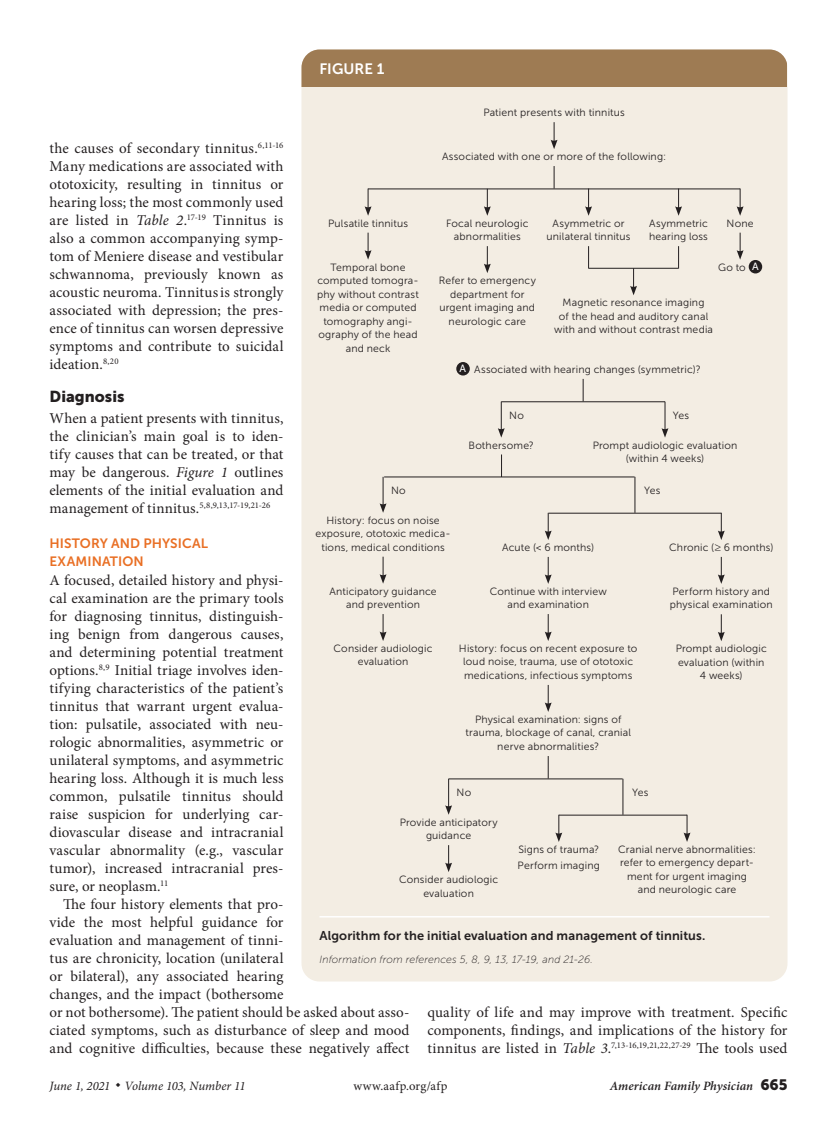
<style>
.page{position:relative;width:837px;height:1134px;background:#fff}
.page>*{position:absolute;margin:0;border:0;box-sizing:border-box;transform-origin:0 0}
.head1{font:15.75px "Museo Sans 900";color:#231f20}
.body_noindent{font:15px/18px "Minion Pro";letter-spacing:.005em;color:#231f20;text-align:justify}
.body_text{font:15px/18px "Minion Pro";letter-spacing:.005em;color:#231f20}
.figure{font:15px "Museo Sans 700";letter-spacing:.005em;color:#fff}
.head2{font:13.5px/18px "Museo Sans 700";letter-spacing:.01em;color:#e96f24}
.t1{font:12.75px "Museo Sans 700";letter-spacing:.01em;color:#231f20}
.t2{font:italic 12.75px "Minion Pro";color:#231f20}
.t3{font:italic 600 12.75px "Minion Pro";letter-spacing:.005em;color:#231f20}
.t4{font:12.75px "Minion Pro";letter-spacing:.03em;color:#231f20}
.fig_text{font:10.5px/13.5px "Museo Sans 300";letter-spacing:.015em;color:#231f20;text-align:center}
.table_fig_note{font:italic 10.5px "Museo Sans 100";letter-spacing:.015em;color:#231f20}
.t5{font:10.5px "Museo Sans 500";color:#fff}
.s1{font-style:italic}
.s2{font-family:"Museo Sans 900";font-weight:400;font-style:normal;font-size:15px}
</style>
<div class="page">
<div style="left:302px;top:50px;width:486px;height:932px;background:#f3ede3;border-radius:18px"></div>
<div style="left:302px;top:50px;width:486px;height:37px;background:#9e7b53"></div>
<hr style="left:320px;top:916px;width:450px;height:2px;background:#fff">
<svg style="left:583px;top:379px;width:1px;height:22px"></svg>
<svg style="left:501px;top:454px;width:1px;height:23px"></svg>
<hr style="left:501px;top:401px;width:164px;height:1px;background:#231f20">
<hr style="left:384px;top:477px;width:251px;height:1px;background:#231f20">
<svg style="left:498px;top:402px;width:7px;height:36px"></svg>
<svg style="left:662px;top:402px;width:6px;height:36px"></svg>
<hr style="left:635px;top:477px;width:1px;height:36px;background:#231f20">
<hr style="left:549px;top:513px;width:172px;height:1px;background:#231f20">
<svg style="left:545px;top:513px;width:7px;height:27px"></svg>
<svg style="left:718px;top:513px;width:7px;height:27px"></svg>
<svg style="left:548px;top:756px;width:1px;height:23px"></svg>
<hr style="left:449px;top:779px;width:174px;height:1px;background:#231f20">
<svg style="left:445px;top:779px;width:7px;height:36px"></svg>
<hr style="left:623px;top:779px;width:1px;height:36px;background:#231f20">
<hr style="left:559px;top:815px;width:128px;height:1px;background:#231f20">
<svg style="left:684px;top:815px;width:7px;height:27px"></svg>
<svg style="left:555px;top:815px;width:7px;height:27px"></svg>
<svg style="left:445px;top:845px;width:7px;height:27px"></svg>
<svg style="left:545px;top:685px;width:7px;height:27px"></svg>
<svg style="left:545px;top:614px;width:7px;height:27px"></svg>
<svg style="left:545px;top:557px;width:7px;height:27px"></svg>
<svg style="left:718px;top:614px;width:7px;height:27px"></svg>
<svg style="left:718px;top:557px;width:7px;height:27px"></svg>
<svg style="left:380px;top:477px;width:7px;height:36px"></svg>
<svg style="left:380px;top:614px;width:7px;height:27px"></svg>
<svg style="left:380px;top:557px;width:7px;height:27px"></svg>
<div style="left:456px;top:362px;width:14px;height:14px;background:#231f20;border-radius:50%"></div>
<svg style="left:630px;top:269px;width:7px;height:26px"></svg>
<svg style="left:678px;top:246px;width:1px;height:23px"></svg>
<svg style="left:588px;top:246px;width:1px;height:23px"></svg>
<hr style="left:589px;top:268px;width:89px;height:1px;background:#231f20">
<svg style="left:554px;top:166px;width:1px;height:23px"></svg>
<hr style="left:368px;top:189px;width:372px;height:1px;background:#231f20">
<svg style="left:484px;top:189px;width:7px;height:27px"></svg>
<svg style="left:585px;top:189px;width:7px;height:27px"></svg>
<svg style="left:675px;top:189px;width:7px;height:27px"></svg>
<svg style="left:737px;top:189px;width:7px;height:27px"></svg>
<svg style="left:484px;top:246px;width:7px;height:27px"></svg>
<svg style="left:365px;top:189px;width:7px;height:27px"></svg>
<svg style="left:365px;top:233px;width:7px;height:27px"></svg>
<svg style="left:737px;top:233px;width:7px;height:27px"></svg>
<div style="left:749px;top:260px;width:13px;height:13px;background:#231f20;border-radius:50%"></div>
<svg style="left:551px;top:122px;width:7px;height:27px"></svg>
<p class="figure" style="left:320px;top:61px;width:66px">FIGURE 1</p>
<p class="fig_text" style="left:483px;top:106px;width:143px">Patient presents with tinnitus</p>
<p class="fig_text" style="left:442px;top:150px;width:226px">Associated with one or more of the following:</p>
<p class="body_noindent" style="left:50px;top:139px;width:236px">the causes of secondary tinnitus.<sup>6,11-16<br></sup>Many medications are associated with ototoxicity, resulting in tinnitus or hearing loss; the most commonly used are listed in <span class="s1">Table 2</span>.<sup>17-19</sup> Tinnitus is also a common accompanying symp&shy;tom of Meniere disease and vestibular schwannoma, previously known as acoustic neuroma. Tinnitusis strongly associated with depression; the pres&shy;ence of tinnitus can worsen depressive symptoms and contribute to suicidal ideation.<sup>8,20</sup></p>
<p class="head1" style="left:50px;top:388px;width:77px">Diagnosis</p>
<p class="body_noindent" style="left:50px;top:409px;width:236px">When a patient presents with tinnitus, the clinician’s main goal is to iden&shy;tify causes that can be treated, or that may be dangerous. <span class="s1">Figure 1</span> outlines elements of the initial evaluation and management of tinnitus.<sup>5,8,9,13,17-19,21-26</sup></p>
<p class="head2" style="left:50px;top:534px;width:160px">HISTORY AND PHYSICAL<br>EXAMINATION</p>
<p class="body_noindent" style="left:50px;top:571px;width:236px">A focused, detailed history and physi&shy;cal examination are the primary tools for diagnosing tinnitus, distinguish&shy;ing benign from dangerous causes, and determining potential treatment options.<sup>8,9</sup> Initial triage involves iden&shy;tifying characteristics of the patient’s tinnitus that warrant urgent evalua&shy;tion: pulsatile, associated with neu&shy;rologic abnormalities, asymmetric or unilateral symptoms, and asymmetric hearing loss. Although it is much less common, pulsatile tinnitus should raise suspicion for underlying car&shy;diovascular disease and intracranial vascular abnormality (e.g., vascular tumor), increased intracranial pres&shy;sure, or neoplasm.<sup>11</sup></p>
<p class="body_text" style="left:50px;top:895px;width:362px;text-indent:14px">The four history elements that pro-<br>vide the most helpful guidance for<br>evaluation and management of tinni-<br>tus are chronicity, location (unilateral<br>or bilateral), any associated hearing<br>changes, and the impact (bothersome<br>or not bothersome). The patient should be asked about asso&shy;ciated symptoms, such as disturbance of sleep and mood and cognitive difficulties, because these negatively affect</p>
<p class="fig_text" style="left:328px;top:216px;width:81px">Pulsatile tinnitus</p>
<p class="fig_text" style="left:317px;top:260px;width:103px">Temporal bone computed tomogra&shy;phy without contrast media or computed tomography angi&shy;ography of the head and neck</p>
<p class="fig_text" style="left:446px;top:216px;width:84px">Focal neurologic abnormalities</p>
<p class="fig_text" style="left:439px;top:274px;width:99px">Refer to emergency department for urgent imaging and neurologic care</p>
<p class="fig_text" style="left:547px;top:216px;width:85px">Asymmetric or unilateral tinnitus</p>
<p class="fig_text" style="left:649px;top:216px;width:60px;text-align:left">Asymmetric hearing loss</p>
<p class="fig_text" style="left:727px;top:216px;width:29px">None</p>
<p class="fig_text" style="left:718px;top:260px;width:29px">Go to</p>
<p class="t5" style="left:752px;top:261px;width:8px">A</p>
<p class="fig_text" style="left:554px;top:296px;width:160px">Magnetic resonance imaging<br>of the head and auditory canal with and without contrast media</p>
<p class="t5" style="left:460px;top:363px;width:8px">A</p>
<p class="fig_text" style="left:474px;top:363px;width:228px">Associated with hearing changes (symmetric)?</p>
<p class="fig_text" style="left:509px;top:408px;width:16px">No</p>
<p class="fig_text" style="left:673px;top:408px;width:18px">Yes</p>
<p class="fig_text" style="left:469px;top:438px;width:67px">Bothersome?</p>
<p class="fig_text" style="left:593px;top:438px;width:146px">Prompt audiologic evaluation (within 4 weeks)</p>
<p class="fig_text" style="left:391px;top:484px;width:16px">No</p>
<p class="fig_text" style="left:316px;top:513px;width:137px">History: focus on noise exposure, ototoxic medica&shy;tions, medical conditions</p>
<p class="fig_text" style="left:329px;top:584px;width:109px">Anticipatory guidance and prevention</p>
<p class="fig_text" style="left:334px;top:642px;width:101px">Consider audiologic evaluation</p>
<p class="fig_text" style="left:644px;top:484px;width:18px">Yes</p>
<p class="fig_text" style="left:502px;top:541px;width:94px">Acute (&lt; 6 months)</p>
<p class="fig_text" style="left:490px;top:585px;width:119px">Continue with interview and examination</p>
<p class="fig_text" style="left:459px;top:642px;width:180px">History: focus on recent exposure to loud noise, trauma, use of ototoxic medications, infectious symptoms</p>
<p class="fig_text" style="left:465px;top:713px;width:167px">Physical examination: signs of trauma, blockage of canal, cranial nerve abnormalities?</p>
<p class="fig_text" style="left:669px;top:541px;width:106px">Chronic (≥ 6 months)</p>
<p class="fig_text" style="left:670px;top:585px;width:104px;text-align:left">Perform history and physical examination</p>
<p class="fig_text" style="left:676px;top:642px;width:93px">Prompt audiologic evaluation (within<br>4 weeks)</p>
<p class="fig_text" style="left:457px;top:786px;width:16px">No</p>
<p class="fig_text" style="left:632px;top:786px;width:18px">Yes</p>
<p class="fig_text" style="left:400px;top:815px;width:99px">Provide anticipatory guidance</p>
<p class="fig_text" style="left:399px;top:873px;width:101px">Consider audiologic evaluation</p>
<p class="fig_text" style="left:518px;top:843px;width:83px">Signs of trauma?</p>
<p class="fig_text" style="left:518px;top:859px;width:84px">Perform imaging</p>
<p class="fig_text" style="left:618px;top:843px;width:139px">Cranial nerve abnormalities: refer to emergency depart&shy;ment for urgent imaging and neurologic care</p>
<p class="t1" style="left:320px;top:929px;width:387px">Algorithm for the initial evaluation and management of tinnitus.</p>
<p class="table_fig_note" style="left:320px;top:953px;width:275px">Information from references 5, 8, 9, 13, 17-19, and 21-26.</p>
<p class="body_text" style="left:428px;top:1003px;width:362px;text-align:justify">quality of life and may improve with treatment. Specific components, findings, and implications of the history for tinnitus are listed in <span class="s1">Table 3</span>.<sup>7,13-16,19,21,22,27-29</sup> The tools used</p>
<p class="t2" style="left:50px;top:1078px;width:198px">June 1, 2021 ◆ Volume 103, Number 11</p>
<p class="t4" style="left:353px;top:1078px;width:96px">www.aafp.org/afp</p>
<p class="t3" style="left:610px;top:1077px;width:179px">American Family Physician <span class="s2">665</span></p>
</div>
